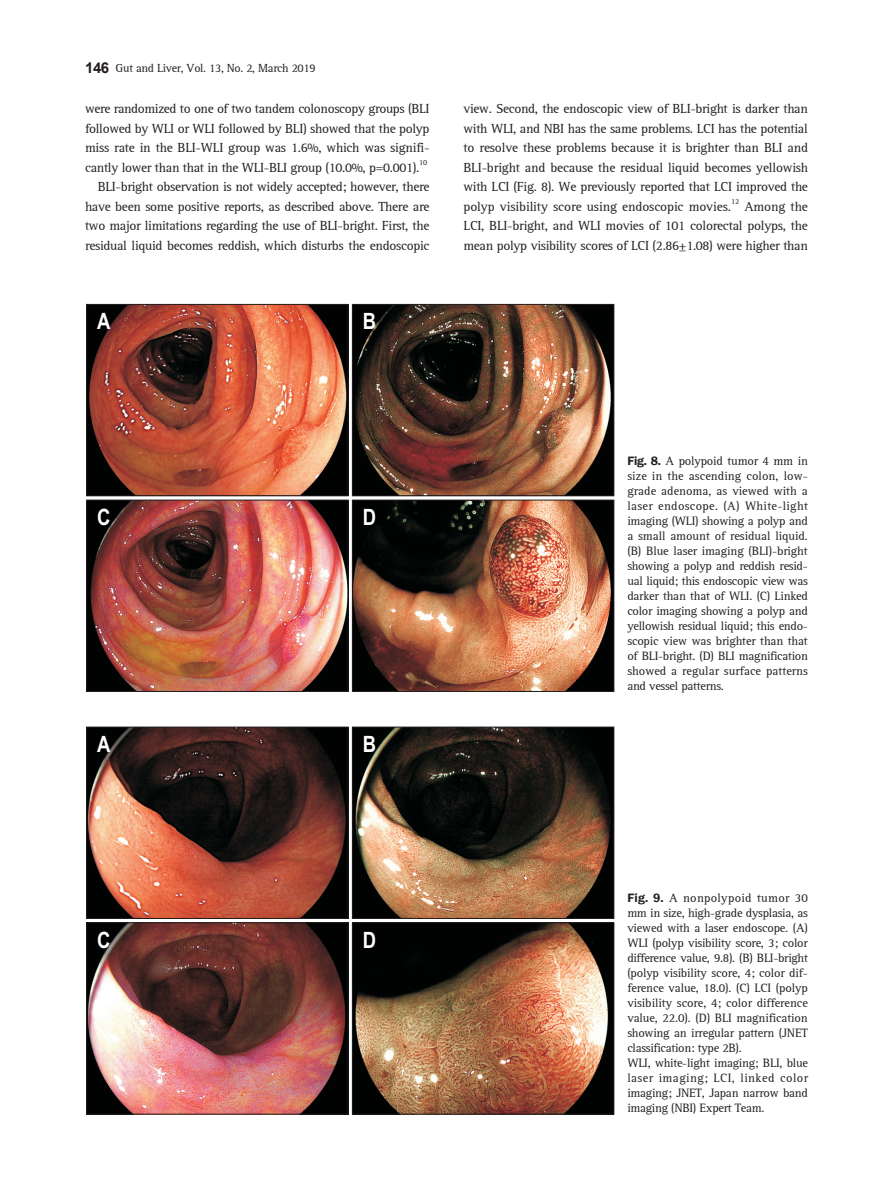
<style>
.page{position:relative;width:893px;height:1191px;background:#fff}
.page>*{position:absolute;margin:0;border:0;box-sizing:border-box;transform-origin:0 0}
.t1{font:700 22.5px "Arial Narrow";color:#fff}
.t2{font:13.5px/19.5px "Rotisser";letter-spacing:-.025em;color:#231f20;text-align:justify}
.t3{font:12.45px/15px "Rotisser";letter-spacing:-.02em;color:#231f20}
.t4{font:12px "Rotisser";letter-spacing:-.025em;color:#231f20}
.t5{font:7.8px "Rotisser";color:#231f20}
.s1{font-family:"Arial";font-weight:700;font-size:15px}
.s2{font-family:"Franklin Gothic";font-weight:600}
</style>
<div class="page">
<img style="left:86px;top:726px;width:528px;height:388px">
<img style="left:86px;top:304px;width:528px;height:388px">
<p class="t4" style="left:85px;top:61px;width:232px"><span class="s1">146</span> Gut and Liver, Vol. 13, No. 2, March 2019</p>
<p class="t2" style="left:85px;top:99px;width:346px">were randomized to one of two tandem colonoscopy groups (BLI followed by WLI or WLI followed by BLI) showed that the polyp miss rate in the BLI-WLI group was 1.6%, which was signifi&shy;cantly lower than that in the WLI-BLI group (10.0%, p=0.001).</p>
<p class="t5" style="left:419px;top:158px;width:9px">10</p>
<p class="t2" style="left:85px;top:177px;width:346px;text-indent:13px">BLI-bright observation is not widely accepted; however, there have been some positive reports, as described above. There are two major limitations regarding the use of BLI-bright. First, the residual liquid becomes reddish, which disturbs the endoscopic</p>
<h1 class="t1" style="left:97px;top:308px;width:15px">A</h1>
<h1 class="t1" style="left:363px;top:308px;width:15px">B</h1>
<p class="t2" style="left:463px;top:99px;width:346px">view. Second, the endoscopic view of BLI-bright is darker than with WLI, and NBI has the same problems. LCI has the potential to resolve these problems because it is brighter than BLI and BLI-bright and because the residual liquid becomes yellowish with LCI (Fig. 8). We previously reported that LCI improved the polyp visibility score using endoscopic movies.</p>
<p class="t5" style="left:731px;top:197px;width:10px">12</p>
<p class="t2" style="left:463px;top:197px;width:346px;text-indent:281px">Among the LCI, BLI-bright, and WLI movies of 101 colorectal polyps, the mean polyp visibility scores of LCI (2.86±1.08) were higher than</p>
<h1 class="t1" style="left:97px;top:504px;width:15px">C</h1>
<h1 class="t1" style="left:363px;top:504px;width:15px">D</h1>
<h1 class="t1" style="left:97px;top:731px;width:15px">A</h1>
<h1 class="t1" style="left:363px;top:731px;width:15px">B</h1>
<p class="t3" style="left:627px;top:453px;width:182px;text-align:justify"><span class="s2">Fig. 8.</span> A polypoid tumor 4 mm in size in the ascending colon, low&shy;grade adenoma, as viewed with a laser endoscope. (A) White-light imaging (WLI) showing a polyp and a small amount of residual liquid. (B) Blue laser imaging (BLI)-bright showing a polyp and reddish resid&shy;ual liquid; this endoscopic view was darker than that of WLI. (C) Linked color imaging showing a polyp and yellowish residual liquid; this endo&shy;scopic view was brighter than that of BLI-bright. (D) BLI magnification showed a regular surface patterns and vessel patterns.</p>
<h1 class="t1" style="left:97px;top:927px;width:15px">C</h1>
<h1 class="t1" style="left:363px;top:927px;width:15px">D</h1>
<p class="t3" style="left:627px;top:891px;width:182px"><span class="s2">Fig. 9.</span> A nonpolypoid tumor 30 mm in size, high-grade dysplasia, as viewed with a laser endoscope. (A)<br>WLI (polyp visibility score, 3; color difference value, 9.8). (B) BLI-bright (polyp visibility score, 4; color dif&shy;ference value, 18.0). (C) LCI (polyp visibility score, 4; color difference value, 22.0). (D) BLI magnification showing an irregular pattern (JNET classification: type 2B).<br>WLI, white-light imaging; BLI, blue laser imaging; LCI, linked color imaging; JNET, Japan narrow band imaging (NBI) Expert Team.</p>
</div>
